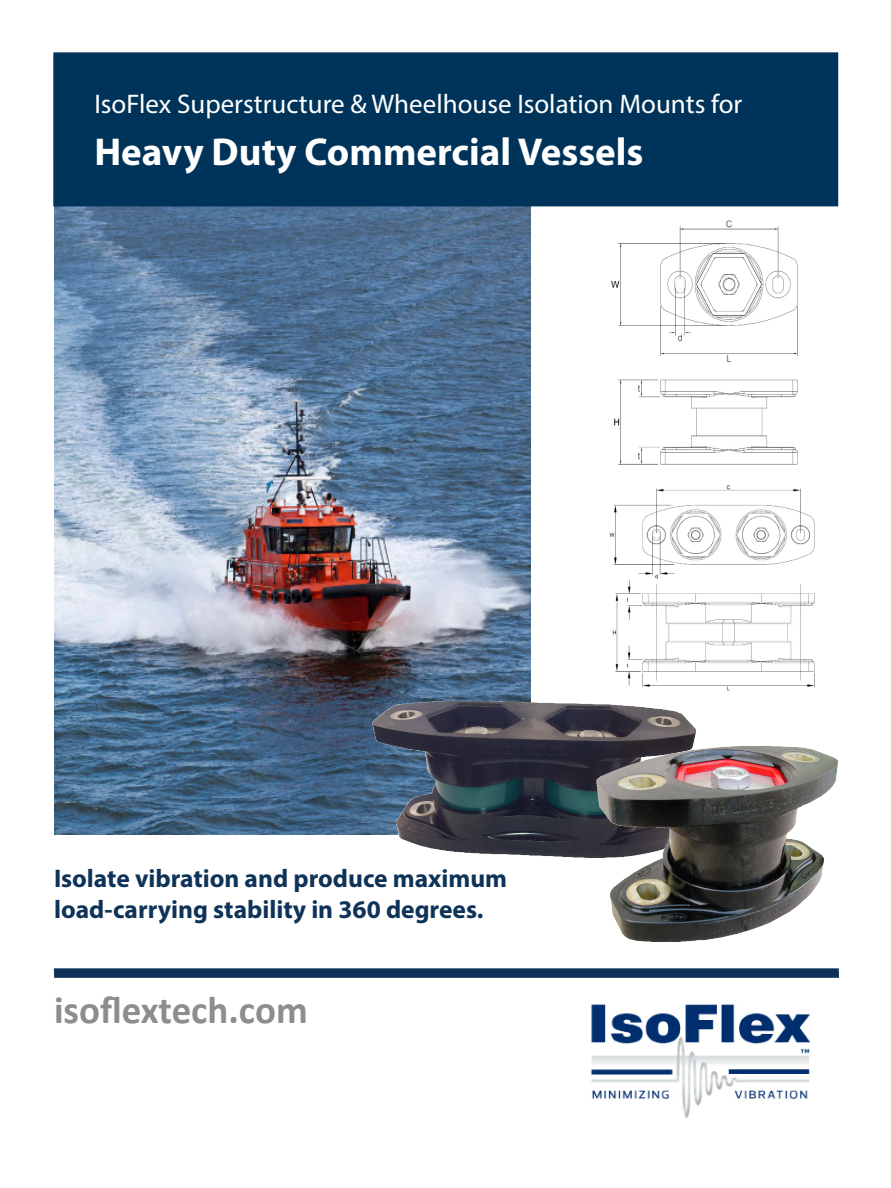
<style>
.page{position:relative;width:891px;height:1188px;background:#fff}
.page>*{position:absolute;margin:0;border:0;box-sizing:border-box;transform-origin:0 0}
.t1{font:700 39px "Myriad Pro";color:#fff}
.t2{font:700 39px "Calibri";color:#8c8d8e}
.t3{font:27px "Myriad Pro";color:#fff}
.t4{font:700 25.5px "Myriad Pro";color:#0f3358}
</style>
<div class="page">
<img style="left:611px;top:220px;width:186px;height:244px">
<img style="left:609px;top:485px;width:205px;height:206px">
<img style="left:55px;top:206px;width:476px;height:628px">
<div style="left:53px;top:52px;width:785px;height:154px;background:#003359;border:2px solid #003359"></div>
<img style="left:372px;top:699px;width:325px;height:159px">
<img style="left:578px;top:738px;width:260px;height:204px">
<div style="left:55px;top:969px;width:783px;height:8px;background:#0f3358"></div>
<div style="left:54px;top:968px;width:785px;height:10px;border:2px solid #0f3358"></div>
<img style="left:591px;top:1004px;width:220px;height:114px">
<p class="t3" style="left:94px;top:87px;width:649px">IsoFlex Superstructure &amp; Wheelhouse Isolation Mounts for</p>
<p class="t1" style="left:94px;top:127px;width:551px">Heavy Duty Commercial Vessels</p>
<p class="t4" style="left:54px;top:862px;width:455px">Isolate vibration and produce maximum</p>
<p class="t4" style="left:54px;top:893px;width:431px">load-carrying stability in 360 degrees.</p>
<p class="t2" style="left:54px;top:985px;width:255px">isoflextech.com</p>
</div>
